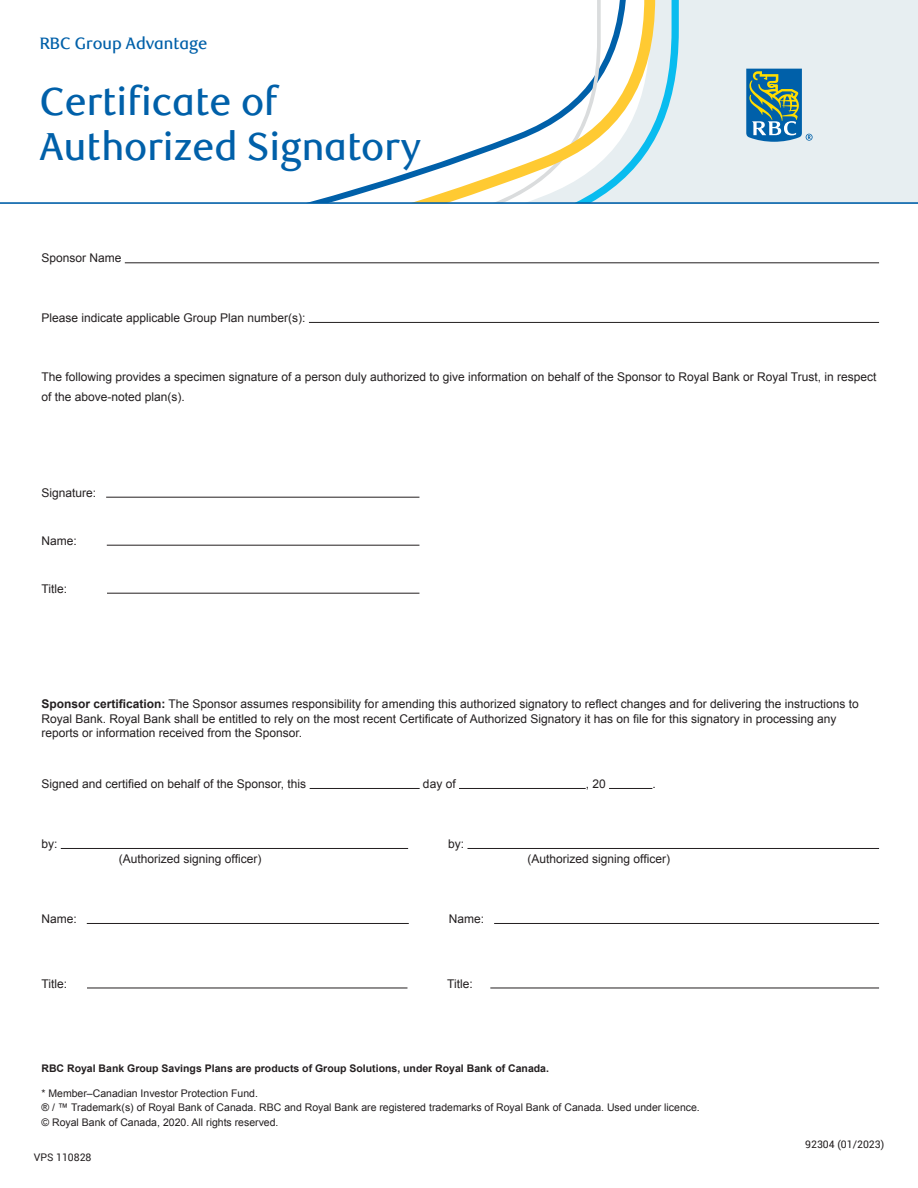
<style>
.page{position:relative;width:918px;height:1188px;background:#fff}
.page>*{position:absolute;margin:0;border:0;box-sizing:border-box;transform-origin:0 0}
.t1{font:500 39px/45px "RBC Display";color:#0060a9}
.t2{font:500 16.5px "RBC Display";color:#0060a9}
.t3{font:12px/14.4px "Arial";color:#231f20}
.t4{font:10.5px/13.5px "Arial";color:#231f20}
.t5{font:700 10.5px "Arial";color:#231f20}
.t6{font:10.5px "Roboto";color:#231f20}
.s1{font-weight:700}
</style>
<div class="page">
<div style="left:679px;top:0;width:239px;height:202px;background:#e7eef1"></div>
<svg style="left:310px;top:171px;width:101px;height:31px"></svg>
<svg style="left:655px;top:0;width:24px;height:202px;background:#bae3f0"></svg>
<svg style="left:411px;top:0;width:244px;height:202px"></svg>
<hr style="left:125px;top:263px;width:754px;height:1px;background:#231f20">
<hr style="left:309px;top:322px;width:570px;height:1px;background:#231f20">
<hr style="left:106px;top:497px;width:313px;height:1px;background:#231f20">
<hr style="left:107px;top:545px;width:312px;height:1px;background:#231f20">
<hr style="left:107px;top:593px;width:312px;height:1px;background:#231f20">
<hr style="left:310px;top:788px;width:110px;height:1px;background:#231f20">
<hr style="left:459px;top:788px;width:127px;height:1px;background:#231f20">
<hr style="left:609px;top:788px;width:43px;height:1px;background:#231f20">
<hr style="left:61px;top:848px;width:347px;height:1px;background:#231f20">
<hr style="left:467px;top:848px;width:412px;height:1px;background:#231f20">
<hr style="left:87px;top:923px;width:322px;height:1px;background:#231f20">
<hr style="left:494px;top:923px;width:385px;height:1px;background:#231f20">
<hr style="left:87px;top:988px;width:320px;height:1px;background:#231f20">
<hr style="left:490px;top:988px;width:389px;height:1px;background:#231f20">
<svg style="left:746px;top:69px;width:67px;height:73px;background:#5f96a1"></svg>
<hr style="left:0;top:202px;width:918px;height:2px;background:#0060a9">
<h2 class="t2" style="left:40px;top:34px;width:169px">RBC Group Advantage</h2>
<h1 class="t1" style="left:40px;top:80px;width:383px">Certificate of<br>Authorized Signatory</h1>
<p class="t3" style="left:41px;top:251px;width:82px">Sponsor Name</p>
<p class="t3" style="left:41px;top:311px;width:266px">Please indicate applicable Group Plan number(s):</p>
<p class="t3" style="left:41px;top:367px;width:837px;line-height:19.5px">The following provides a specimen signature of a person duly authorized to give information on behalf of the Sponsor to Royal Bank or Royal Trust, in respect of the above-noted plan(s).</p>
<p class="t3" style="left:41px;top:486px;width:56px">Signature:</p>
<p class="t3" style="left:41px;top:534px;width:37px">Name:</p>
<p class="t3" style="left:41px;top:582px;width:27px">Title:</p>
<p class="t3" style="left:41px;top:697px;width:819px"><span class="s1">Sponsor certification:</span> The Sponsor assumes responsibility for amending this authorized signatory to reflect changes and for delivering the instructions to<br>Royal Bank. Royal Bank shall be entitled to rely on the most recent Certificate of Authorized Signatory it has on file for this signatory in processing any reports or information received from the Sponsor.</p>
<p class="t3" style="left:41px;top:777px;width:266px">Signed and certified on behalf of the Sponsor, this</p>
<p class="t3" style="left:423px;top:777px;width:34px">day of</p>
<p class="t3" style="left:586px;top:777px;width:22px">, 20</p>
<p class="t3" style="left:652px;top:777px;width:5px">.</p>
<p class="t3" style="left:41px;top:837px;width:18px">by:</p>
<p class="t3" style="left:448px;top:837px;width:18px">by:</p>
<p class="t3" style="left:119px;top:852px;width:144px">(Authorized signing officer)</p>
<p class="t3" style="left:527px;top:852px;width:144px">(Authorized signing officer)</p>
<p class="t3" style="left:41px;top:912px;width:37px">Name:</p>
<p class="t3" style="left:449px;top:912px;width:37px">Name:</p>
<p class="t3" style="left:41px;top:976px;width:27px">Title:</p>
<p class="t3" style="left:447px;top:976px;width:27px">Title:</p>
<p class="t5" style="left:41px;top:1061px;width:509px">RBC Royal Bank Group Savings Plans are products of Group Solutions, under Royal Bank of Canada.</p>
<p class="t4" style="left:41px;top:1087px;width:660px">* Member–Canadian Investor Protection Fund.<br>® / ™ Trademark(s) of Royal Bank of Canada. RBC and Royal Bank are registered trademarks of Royal Bank of Canada. Used under licence.</p>
<p class="t4" style="left:41px;top:1115px;width:239px">© Royal Bank of Canada, 2020. All rights reserved.</p>
<p class="t6" style="left:34px;top:1150px;width:59px">VPS 110828</p>
<p class="t6" style="left:805px;top:1137px;width:81px">92304 (01/2023)</p>
</div>
